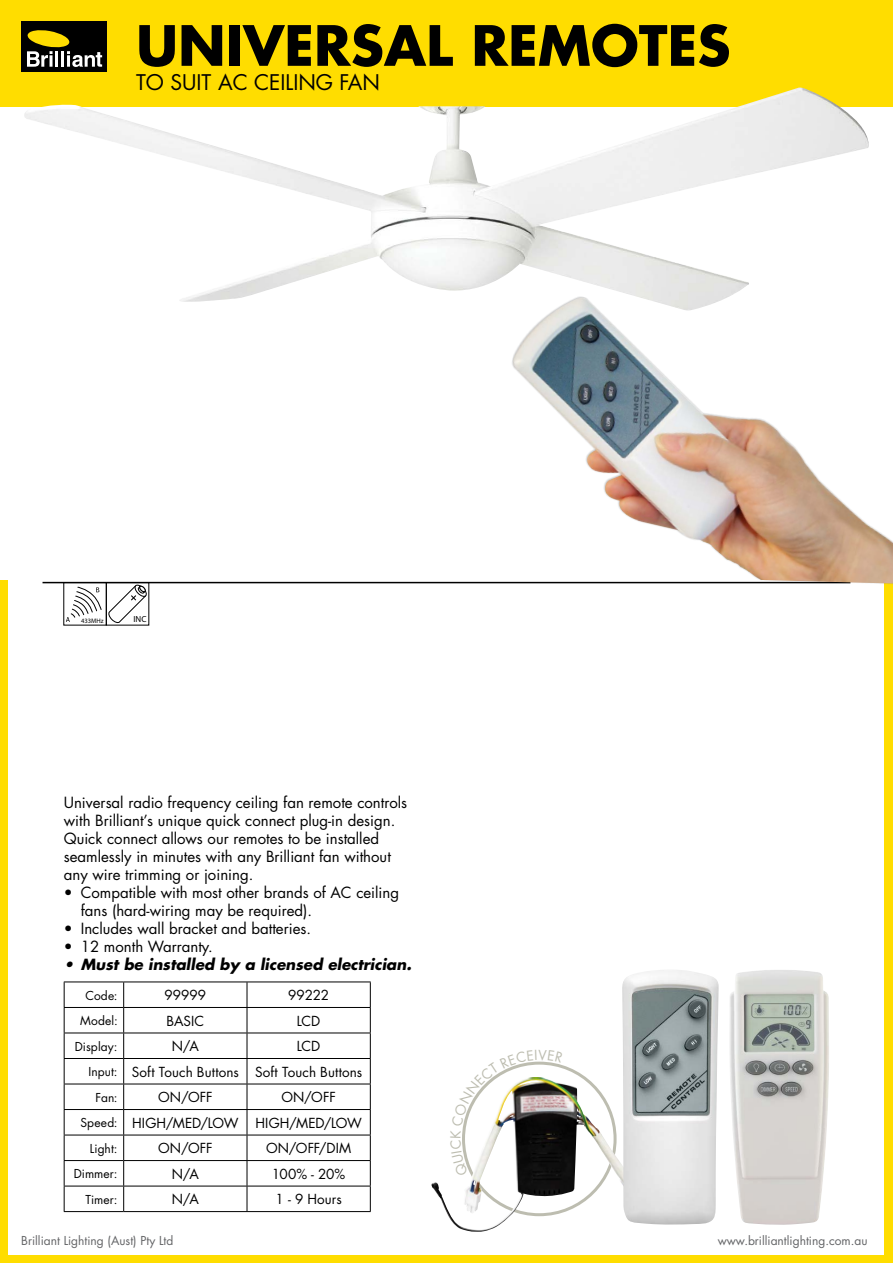
<style>
.page{position:relative;width:893px;height:1263px;background:#fff}
.page>*{position:absolute;margin:0;border:0;box-sizing:border-box;transform-origin:0 0}
.t1{font:700 54px "Futura Std";color:#000}
.t2{font:21px "Futura Std";color:#000}
.t3{font:15px/18px "Futura Std";color:#000}
.t4{font:italic 700 15px "Futura Std";color:#000}
.t5{font:13.5px/25.5px "Futura Std";letter-spacing:.005em;color:#000}
.t6{font:12px "Futura Std";color:#636466}
.t7{font:12px "Futura Std";letter-spacing:.01em;color:#000}
.t8{font:8.85px "Myriad Pro";color:#000}
.t9{font:6.6px "Myriad Pro";color:#000}
.s1{font-size:12px}
</style>
<div class="page">
<div style="left:0;top:580px;width:893px;height:683px;background:#fd0"></div>
<div style="left:0;top:0;width:893px;height:106px;background:#fd0"></div>
<div style="left:9px;top:572px;width:875px;height:682px;background:#fff"></div>
<hr style="left:43px;top:582px;width:807px;height:1px;background:#000">
<svg style="left:66px;top:586px;width:36px;height:36px"></svg>
<div style="left:63px;top:582px;width:44px;height:43px;border:1px solid #000"></div>
<svg style="left:108px;top:585px;width:39px;height:38px"></svg>
<div style="left:106px;top:582px;width:43px;height:43px;border:1px solid #000"></div>
<div style="left:21px;top:21px;width:86px;height:51px;background:#000"></div>
<svg style="left:27px;top:30px;width:75px;height:37px"></svg>
<hr style="left:64px;top:981px;width:60px;height:1px;background:#000">
<hr style="left:124px;top:981px;width:123px;height:1px;background:#000">
<hr style="left:247px;top:981px;width:124px;height:1px;background:#000">
<hr style="left:64px;top:1007px;width:60px;height:1px;background:#000">
<hr style="left:124px;top:1007px;width:123px;height:1px;background:#000">
<hr style="left:247px;top:1007px;width:124px;height:1px;background:#000">
<hr style="left:64px;top:1032px;width:60px;height:1px;background:#000">
<hr style="left:124px;top:1032px;width:123px;height:1px;background:#000">
<hr style="left:247px;top:1032px;width:124px;height:1px;background:#000">
<hr style="left:64px;top:1058px;width:60px;height:1px;background:#000">
<hr style="left:124px;top:1058px;width:123px;height:1px;background:#000">
<hr style="left:247px;top:1058px;width:124px;height:1px;background:#000">
<hr style="left:64px;top:1084px;width:60px;height:1px;background:#000">
<hr style="left:124px;top:1084px;width:123px;height:1px;background:#000">
<hr style="left:247px;top:1084px;width:124px;height:1px;background:#000">
<hr style="left:64px;top:1109px;width:60px;height:1px;background:#000">
<hr style="left:124px;top:1109px;width:123px;height:1px;background:#000">
<hr style="left:247px;top:1109px;width:124px;height:1px;background:#000">
<hr style="left:64px;top:1135px;width:60px;height:1px;background:#000">
<hr style="left:124px;top:1135px;width:123px;height:1px;background:#000">
<hr style="left:247px;top:1135px;width:124px;height:1px;background:#000">
<hr style="left:64px;top:1160px;width:60px;height:1px;background:#000">
<hr style="left:124px;top:1160px;width:123px;height:1px;background:#000">
<hr style="left:247px;top:1160px;width:124px;height:1px;background:#000">
<hr style="left:64px;top:1186px;width:60px;height:1px;background:#000">
<svg style="left:64px;top:982px;width:1px;height:229px"></svg>
<hr style="left:124px;top:1186px;width:123px;height:1px;background:#000">
<svg style="left:123px;top:982px;width:1px;height:229px"></svg>
<hr style="left:247px;top:1186px;width:124px;height:1px;background:#000">
<svg style="left:247px;top:982px;width:1px;height:229px"></svg>
<svg style="left:370px;top:982px;width:1px;height:229px"></svg>
<hr style="left:64px;top:1211px;width:60px;height:1px;background:#000">
<hr style="left:124px;top:1211px;width:123px;height:1px;background:#000">
<hr style="left:247px;top:1211px;width:124px;height:1px;background:#000">
<img style="left:23px;top:88px;width:846px;height:214px">
<svg style="left:476px;top:284px;width:417px;height:300px"></svg>
<img style="left:509px;top:298px;width:384px;height:285px">
<img style="left:431px;top:1077px;width:191px;height:155px">
<img style="left:622px;top:970px;width:97px;height:255px">
<img style="left:730px;top:970px;width:99px;height:255px">
<svg style="left:450px;top:1061px;width:113px;height:116px"></svg>
<h1 class="t1" style="left:136px;top:10px;width:596px">UNIVERSAL REMOTES</h1>
<h2 class="t2" style="left:136px;top:68px;width:246px">TO SUIT AC CEILING FAN</h2>
<p class="t9" style="left:81px;top:617px;width:24px">433MHz</p>
<p class="t8" style="left:134px;top:614px;width:15px">INC</p>
<p class="t3" style="left:64px;top:793px;width:345px">Universal radio frequency ceiling fan remote controls with Brilliant’s unique quick connect plug-in design.<br>Quick connect allows our remotes to be installed seamlessly in minutes with any Brilliant fan without any wire trimming or joining.</p>
<p class="t3" style="left:81px;top:883px;width:320px;text-indent:-17px">• Compatible with most other brands of AC ceiling fans (hard-wiring may be required).</p>
<p class="t3" style="left:64px;top:919px;width:249px">• Includes wall bracket and batteries.</p>
<p class="t3" style="left:64px;top:937px;width:151px">• 12 month Warranty.</p>
<p class="t4" style="left:64px;top:954px;width:349px">• Must be installed by a licensed electrician.</p>
<p class="t7" style="left:85px;top:987px;width:34px">Code:</p>
<p class="t5" style="left:164px;top:983px;width:43px">99999</p>
<p class="t5" style="left:288px;top:983px;width:43px">99222</p>
<p class="t7" style="left:80px;top:1013px;width:39px">Model:</p>
<p class="t5" style="left:167px;top:1008px;width:39px">BASIC</p>
<p class="t5" style="left:297px;top:1008px;width:25px">LCD</p>
<p class="t7" style="left:75px;top:1038px;width:44px">Display:</p>
<p class="t5" style="left:172px;top:1034px;width:28px">N/A</p>
<p class="t5" style="left:88px;top:1034px;width:275px;text-indent:209px">LCD<br><span class="s1">Input:</span> Soft Touch Buttons Soft Touch Buttons</p>
<p class="t7" style="left:95px;top:1090px;width:24px">Fan:</p>
<p class="t5" style="left:158px;top:1085px;width:56px">ON/OFF</p>
<p class="t5" style="left:281px;top:1085px;width:56px">ON/OFF</p>
<p class="t5" style="left:80px;top:1110px;width:160px"><span class="s1">Speed:</span> HIGH/MED/LOW</p>
<p class="t5" style="left:255px;top:1110px;width:108px">HIGH/MED/LOW</p>
<p class="t7" style="left:90px;top:1141px;width:29px">Light:</p>
<p class="t5" style="left:158px;top:1136px;width:56px">ON/OFF</p>
<p class="t5" style="left:266px;top:1136px;width:87px">ON/OFF/DIM</p>
<p class="t7" style="left:74px;top:1166px;width:45px">Dimmer:</p>
<p class="t5" style="left:172px;top:1161px;width:28px">N/A</p>
<p class="t5" style="left:272px;top:1161px;width:75px">100% - 20%</p>
<p class="t7" style="left:85px;top:1192px;width:34px">Timer:</p>
<p class="t5" style="left:172px;top:1187px;width:28px">N/A</p>
<p class="t5" style="left:276px;top:1187px;width:68px">1 - 9 Hours</p>
<p class="t6" style="left:21px;top:1232px;width:154px">Brilliant Lighting (Aust) Pty Ltd</p>
<p class="t6" style="left:718px;top:1232px;width:151px">www.brilliantlighting.com.au</p>
</div>
